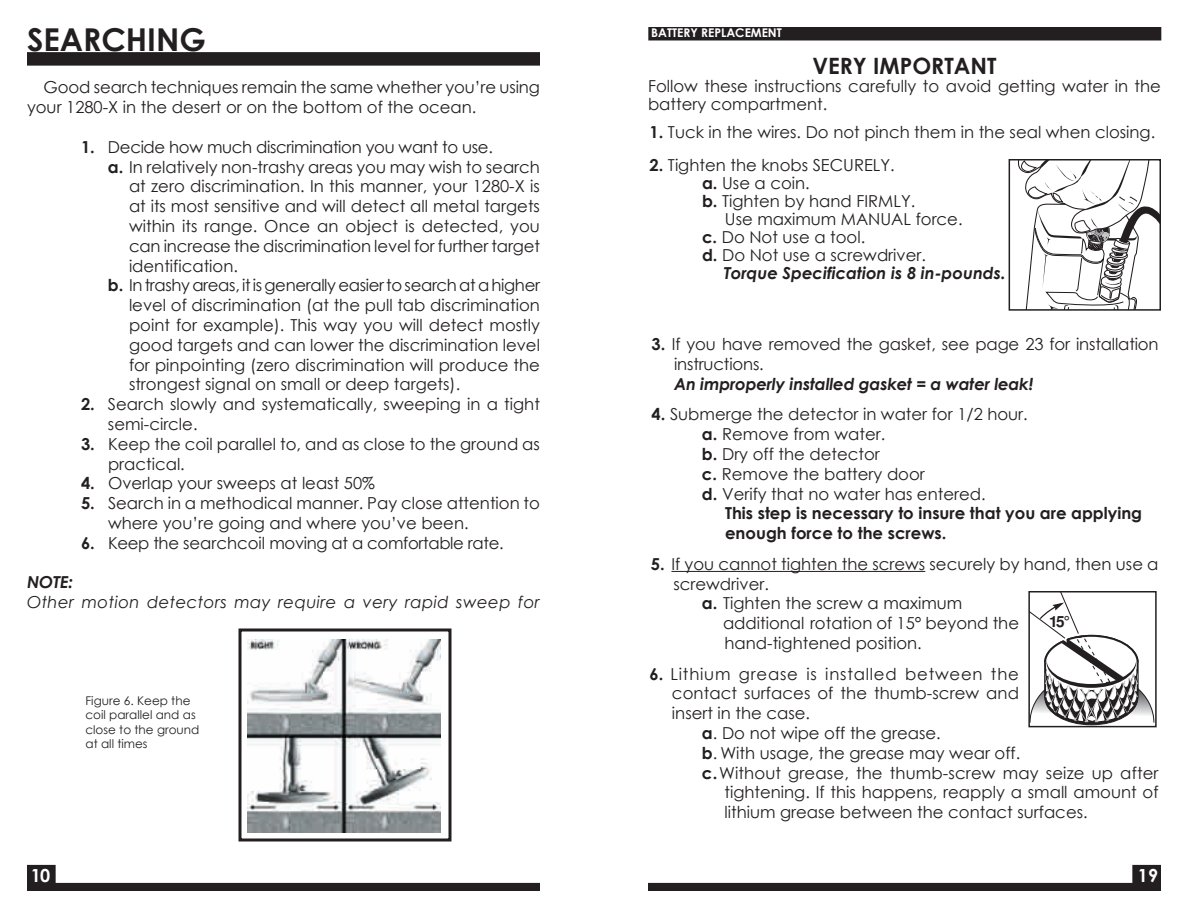
<style>
.page{position:relative;width:1188px;height:918px;background:#fff}
.page>*{position:absolute;margin:0;border:0;box-sizing:border-box;transform-origin:0 0}
.t1{font:700 31.5px "Century Gothic";color:#231f20}
.t2{font:700 22.5px "Century Gothic";color:#231f20}
.t3{font:700 18px "Century Gothic";color:#fff}
.t4{font:16.5px/19.8px "Century Gothic";color:#231f20}
.t5{font:16.5px "Century Gothic";letter-spacing:-.02em;color:#231f20}
.t6{font:italic 700 16.5px "Century Gothic";letter-spacing:-.01em;color:#231f20}
.t7{font:700 16.5px/19.8px "Century Gothic";color:#231f20}
.t8{font:italic 16.5px "Century Gothic";letter-spacing:.02em;color:#231f20}
.t9{font:16.5px "Century Gothic";letter-spacing:.045em;color:#231f20}
.t10{font:700 15.45px "Helvetica";color:#231f20}
.t11{font:12px/14.4px "Century Gothic";color:#231f20}
.t12{font:700 12px "Century Gothic";color:#fff}
.s1{font-weight:700}
</style>
<div class="page">
<div style="left:28px;top:866px;width:27px;height:24px;background:#231f20"></div>
<div style="left:27px;top:865px;width:29px;height:25px;border:2px solid #231f20"></div>
<div style="left:28px;top:884px;width:511px;height:6px;background:#231f20"></div>
<div style="left:27px;top:883px;width:513px;height:8px;border:2px solid #231f20"></div>
<div style="left:1133px;top:866px;width:27px;height:24px;background:#231f20"></div>
<div style="left:1132px;top:865px;width:29px;height:25px;border:2px solid #231f20"></div>
<div style="left:649px;top:884px;width:511px;height:6px;background:#231f20"></div>
<div style="left:648px;top:883px;width:513px;height:8px;border:2px solid #231f20"></div>
<div style="left:28px;top:53px;width:511px;height:12px;background:#231f20"></div>
<div style="left:27px;top:52px;width:513px;height:14px;border:2px solid #231f20"></div>
<img style="left:248px;top:639px;width:193px;height:193px">
<div style="left:238px;top:628px;width:214px;height:214px;border:3px solid #231f20"></div>
<div style="left:649px;top:28px;width:512px;height:12px;background:#231f20"></div>
<div style="left:648px;top:27px;width:513px;height:13px;border:2px solid #231f20"></div>
<hr style="left:671px;top:571px;width:254px;height:1px;background:#231f20">
<svg style="left:1031px;top:594px;width:123px;height:130px"></svg>
<div style="left:1028px;top:591px;width:129px;height:136px;border:2px solid #231f20"></div>
<svg style="left:1018px;top:162px;width:140px;height:146px"></svg>
<div style="left:1009px;top:159px;width:152px;height:152px;border:2px solid #231f20"></div>
<h1 class="t1" style="left:27px;top:19px;width:180px">SEARCHING</h1>
<p class="t4" style="left:27px;top:77px;width:515px;text-indent:16px">Good search techniques remain the same whether you’re using your 1280-X in the desert or on the bottom of the ocean.</p>
<p class="t5" style="left:81px;top:137px;width:413px"><span class="s1">1.</span> Decide how much discrimination you want to use.</p>
<p class="t4" style="left:108px;top:156px;width:433px"><span class="s1">a.</span> In relatively non-trashy areas you may wish to search</p>
<p class="t4" style="left:129px;top:176px;width:412px">at zero discrimination. In this manner, your 1280-X is</p>
<p class="t4" style="left:129px;top:196px;width:412px">at its most sensitive and will detect all metal targets</p>
<p class="t4" style="left:129px;top:216px;width:412px">within its range. Once an object is detected, you</p>
<p class="t4" style="left:129px;top:236px;width:413px">can increase the discrimination level for further target</p>
<p class="t4" style="left:129px;top:255px;width:111px">identification.</p>
<p class="t5" style="left:108px;top:275px;width:434px"><span class="s1">b.</span> In trashy areas, it is generally easier to search at a higher</p>
<p class="t4" style="left:129px;top:295px;width:412px">level of discrimination (at the pull tab discrimination</p>
<p class="t4" style="left:129px;top:315px;width:412px">point for example). This way you will detect mostly</p>
<p class="t4" style="left:129px;top:335px;width:412px">good targets and can lower the discrimination level</p>
<p class="t4" style="left:129px;top:354px;width:412px">for pinpointing (zero discrimination will produce the</p>
<p class="t4" style="left:129px;top:374px;width:333px">strongest signal on small or deep targets).</p>
<p class="t4" style="left:108px;top:394px;width:433px;text-indent:-27px"><span class="s1">2.</span> Search slowly and systematically, sweeping in a tight semi-circle.</p>
<p class="t4" style="left:108px;top:434px;width:433px;text-indent:-27px"><span class="s1">3.</span> Keep the coil parallel to, and as close to the ground as practical.</p>
<p class="t4" style="left:81px;top:473px;width:295px"><span class="s1">4.</span> Overlap your sweeps at least 50%</p>
<p class="t4" style="left:108px;top:493px;width:434px;text-indent:-27px"><span class="s1">5.</span> Search in a methodical manner. Pay close attention to where you’re going and where you’ve been.</p>
<p class="t5" style="left:81px;top:533px;width:424px"><span class="s1">6.</span> Keep the searchcoil moving at a comfortable rate.</p>
<p class="t6" style="left:27px;top:572px;width:48px">NOTE:</p>
<p class="t8" style="left:27px;top:592px;width:514px">Other motion detectors may require a very rapid sweep for</p>
<p class="t11" style="left:86px;top:693px;width:115px">Figure 6. Keep the coil parallel and as close to the ground at all times</p>
<p class="t12" style="left:651px;top:25px;width:132px">BATTERY REPLACEMENT</p>
<h2 class="t2" style="left:812px;top:52px;width:29px">Very</h2>
<h2 class="t2" style="left:873px;top:52px;width:22px">Important</h2>
<p class="t4" style="left:648px;top:77px;width:515px;line-height:18px">Follow these instructions carefully to avoid getting water in the battery compartment.</p>
<p class="t4" style="left:650px;top:122px;width:507px"><span class="s1">1.</span> Tuck in the wires. Do not pinch them in the seal when closing.</p>
<p class="t4" style="left:650px;top:155px;width:247px"><span class="s1">2.</span> Tighten the knobs SECURELY.</p>
<p class="t4" style="left:702px;top:173px;width:109px"><span class="s1">a.</span> Use a coin.</p>
<p class="t4" style="left:702px;top:191px;width:215px"><span class="s1">b.</span> Tighten by hand FIRMLY.</p>
<p class="t4" style="left:725px;top:209px;width:239px">Use maximum MANUAL force.</p>
<p class="t4" style="left:702px;top:227px;width:165px"><span class="s1">c.</span> Do Not use a tool.</p>
<p class="t4" style="left:702px;top:245px;width:225px"><span class="s1">d.</span> Do Not use a screwdriver.</p>
<p class="t6" style="left:724px;top:263px;width:283px">Torque Specification is 8 in-pounds.</p>
<p class="t4" style="left:674px;top:334px;width:486px;text-indent:-23px"><span class="s1">3.</span> If you have removed the gasket, see page 23 for installation instructions.</p>
<p class="t6" style="left:674px;top:373px;width:361px">An improperly installed gasket = a water leak!</p>
<p class="t4" style="left:702px;top:404px;width:327px;text-indent:-50px"><span class="s1">4.</span> Submerge the detector in water for 1/2 hour. <span class="s1">a.</span> Remove from water.<br><span class="s1">b.</span> Dry off the detector<br><span class="s1">c.</span> Remove the battery door<br><span class="s1">d.</span> Verify that no water has entered.</p>
<p class="t7" style="left:725px;top:503px;width:419px">This step is necessary to insure that you are applying enough force to the screws.</p>
<p class="t4" style="left:651px;top:554px;width:509px"><span class="s1">5.</span> If you cannot tighten the screws securely by hand, then use a</p>
<p class="t4" style="left:673px;top:574px;width:97px">screwdriver.</p>
<p class="t4" style="left:702px;top:593px;width:262px"><span class="s1">a.</span> Tighten the screw a maximum</p>
<p class="t4" style="left:723px;top:613px;width:298px">additional rotation of 15° beyond the</p>
<p class="t4" style="left:724px;top:633px;width:199px">hand-tightened position.</p>
<p class="t9" style="left:650px;top:664px;width:371px"><span class="s1">6.</span> Lithium grease is installed between the</p>
<p class="t4" style="left:672px;top:683px;width:349px">contact surfaces of the thumb-screw and</p>
<p class="t4" style="left:672px;top:703px;width:140px">insert in the case.</p>
<p class="t4" style="left:702px;top:723px;width:240px"><span class="s1">a</span>. Do not wipe off the grease.</p>
<p class="t4" style="left:702px;top:743px;width:320px"><span class="s1">b</span>. With usage, the grease may wear off.</p>
<p class="t4" style="left:702px;top:763px;width:458px"><span class="s1">c.</span>Without grease, the thumb-screw may seize up after</p>
<p class="t4" style="left:724px;top:782px;width:436px">tightening. If this happens, reapply a small amount of</p>
<p class="t4" style="left:724px;top:802px;width:365px">lithium grease between the contact surfaces.</p>
<p class="t10" style="left:1049px;top:613px;width:23px">15°</p>
<p class="t3" style="left:31px;top:864px;width:21px">10</p>
<p class="t3" style="left:1138px;top:864px;width:22px">19</p>
</div>
